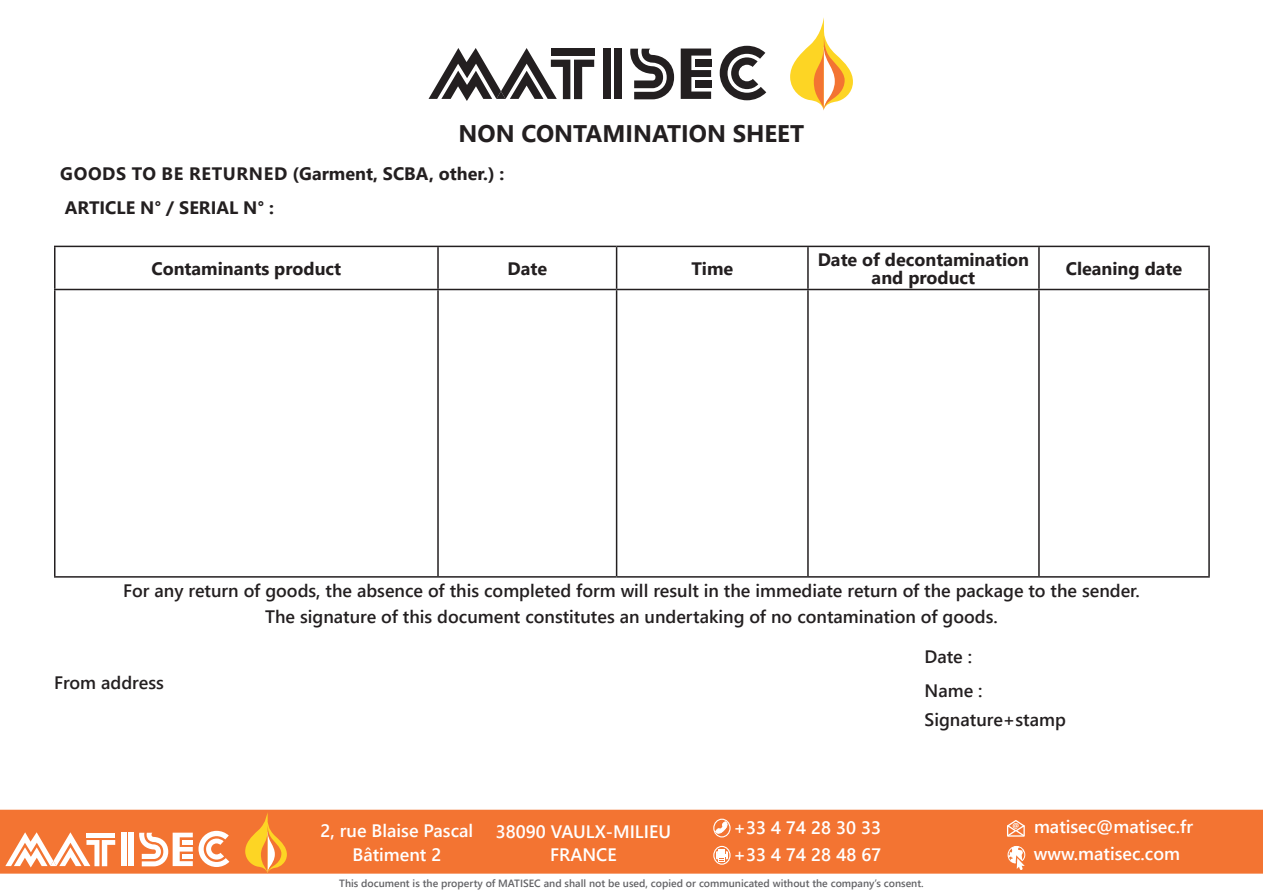
<style>
.page{position:relative;width:1263px;height:893px;background:#fff}
.page>*{position:absolute;margin:0;border:0;box-sizing:border-box;transform-origin:0 0}
.t1{font:700 24px "Segoe UI";color:#231f20}
.t2{font:600 18px/25.8px "Segoe UI";color:#231f20;text-align:center}
.t3{font:700 18px/34px "Segoe UI";color:#231f20}
.t4{font:600 18px/23.5px "Segoe UI";color:#fff;text-align:center}
.t5{font:600 10.5px "Segoe UI";color:#636366}
.t6{font:700 6.9px "Segoe UI";color:#fff}
</style>
<div class="page">
<hr style="left:54px;top:246px;width:384px;height:1px;background:#231f20">
<hr style="left:54px;top:247px;width:2px;height:42px;background:#231f20">
<hr style="left:438px;top:246px;width:179px;height:1px;background:#231f20">
<hr style="left:437px;top:247px;width:2px;height:42px;background:#231f20">
<hr style="left:617px;top:246px;width:191px;height:1px;background:#231f20">
<hr style="left:616px;top:247px;width:1px;height:42px;background:#231f20">
<hr style="left:808px;top:246px;width:231px;height:1px;background:#231f20">
<hr style="left:807px;top:247px;width:2px;height:42px;background:#231f20">
<hr style="left:1039px;top:246px;width:171px;height:1px;background:#231f20">
<hr style="left:1038px;top:247px;width:2px;height:42px;background:#231f20">
<hr style="left:1208px;top:247px;width:2px;height:42px;background:#231f20">
<hr style="left:54px;top:289px;width:384px;height:1px;background:#231f20">
<hr style="left:54px;top:290px;width:2px;height:286px;background:#231f20">
<hr style="left:438px;top:289px;width:179px;height:1px;background:#231f20">
<hr style="left:437px;top:290px;width:2px;height:286px;background:#231f20">
<hr style="left:617px;top:289px;width:191px;height:1px;background:#231f20">
<hr style="left:616px;top:290px;width:1px;height:286px;background:#231f20">
<hr style="left:808px;top:289px;width:231px;height:1px;background:#231f20">
<hr style="left:807px;top:290px;width:2px;height:286px;background:#231f20">
<hr style="left:1039px;top:289px;width:171px;height:1px;background:#231f20">
<hr style="left:1038px;top:290px;width:2px;height:286px;background:#231f20">
<hr style="left:1208px;top:290px;width:2px;height:286px;background:#231f20">
<hr style="left:54px;top:576px;width:384px;height:2px;background:#231f20">
<hr style="left:438px;top:576px;width:179px;height:2px;background:#231f20">
<hr style="left:617px;top:576px;width:191px;height:2px;background:#231f20">
<hr style="left:808px;top:576px;width:231px;height:2px;background:#231f20">
<hr style="left:1039px;top:576px;width:171px;height:2px;background:#231f20">
<svg style="left:720px;top:46px;width:46px;height:54px"></svg>
<svg style="left:681px;top:49px;width:30px;height:50px"></svg>
<div style="left:695px;top:59px;width:16px;height:7px;background:#231f20"></div>
<div style="left:603px;top:49px;width:8px;height:50px;background:#231f20"></div>
<div style="left:614px;top:49px;width:8px;height:50px;background:#231f20"></div>
<svg style="left:428px;top:48px;width:166px;height:53px"></svg>
<svg style="left:630px;top:49px;width:44px;height:50px"></svg>
<svg style="left:790px;top:17px;width:63px;height:94px"></svg>
<div style="left:1px;top:810px;width:1261px;height:63px;background:#f37432"></div>
<div style="left:0;top:810px;width:1263px;height:64px;border:2px solid #f37432"></div>
<div style="left:121px;top:833px;width:5px;height:33px;background:#fff"></div>
<div style="left:129px;top:833px;width:5px;height:33px;background:#fff"></div>
<svg style="left:5px;top:832px;width:110px;height:35px"></svg>
<svg style="left:139px;top:831px;width:90px;height:36px"></svg>
<svg style="left:245px;top:812px;width:42px;height:62px"></svg>
<svg style="left:715px;top:821px;width:13px;height:13px"></svg>
<div style="left:713px;top:819px;width:17px;height:18px;border:1px solid #fff;border-radius:50%"></div>
<div style="left:713px;top:846px;width:17px;height:19px;border:1px solid #fff;border-radius:50%"></div>
<svg style="left:716px;top:849px;width:12px;height:13px"></svg>
<svg style="left:1007px;top:820px;width:18px;height:17px"></svg>
<svg style="left:1007px;top:846px;width:18px;height:24px"></svg>
<h1 class="t1" style="left:459px;top:123px;width:347px">NON CONTAMINATION SHEET</h1>
<p class="t3" style="left:60px;top:158px;width:446px">GOODS TO BE RETURNED (Garment, SCBA, other.) :<br>ARTICLE N° / SERIAL N° :</p>
<p class="t3" style="left:151px;top:253px;width:191px">Contaminants product</p>
<p class="t3" style="left:507px;top:253px;width:41px">Date</p>
<p class="t3" style="left:691px;top:253px;width:43px">Time</p>
<p class="t3" style="left:818px;top:252px;width:213px;line-height:18px;text-align:center">Date of decontamination and product</p>
<p class="t3" style="left:1066px;top:253px;width:118px">Cleaning date</p>
<p class="t2" style="left:123px;top:580px;width:1018px">For any return of goods, the absence of this completed form will result in the immediate return of the package to the sender.<br>The signature of this document constitutes an undertaking of no contamination of goods.</p>
<p class="t2" style="left:54px;top:671px;width:111px">From address</p>
<p class="t2" style="left:924px;top:641px;width:59px;line-height:34px;text-align:left">Date :<br>Name :</p>
<p class="t2" style="left:924px;top:709px;width:143px">Signature+stamp</p>
<p class="t4" style="left:321px;top:821px;width:154px">2, rue Blaise Pascal<br>Bâtiment 2</p>
<p class="t4" style="left:733px;top:815px;width:149px;line-height:27.8px;text-align:left">+33 4 74 28 30 33 +33 4 74 28 48 67</p>
<p class="t4" style="left:1034px;top:817px;width:161px">matisec@matisec.fr</p>
<p class="t6" style="left:1012px;top:823px;width:8px">@</p>
<p class="t4" style="left:496px;top:821px;width:177px">38090 VAULX-MILIEU<br>FRANCE</p>
<p class="t4" style="left:1034px;top:844px;width:148px">www.matisec.com</p>
<p class="t5" style="left:339px;top:879px;width:586px">This document is the property of MATISEC and shall not be used, copied or communicated without the company’s consent.</p>
</div>
